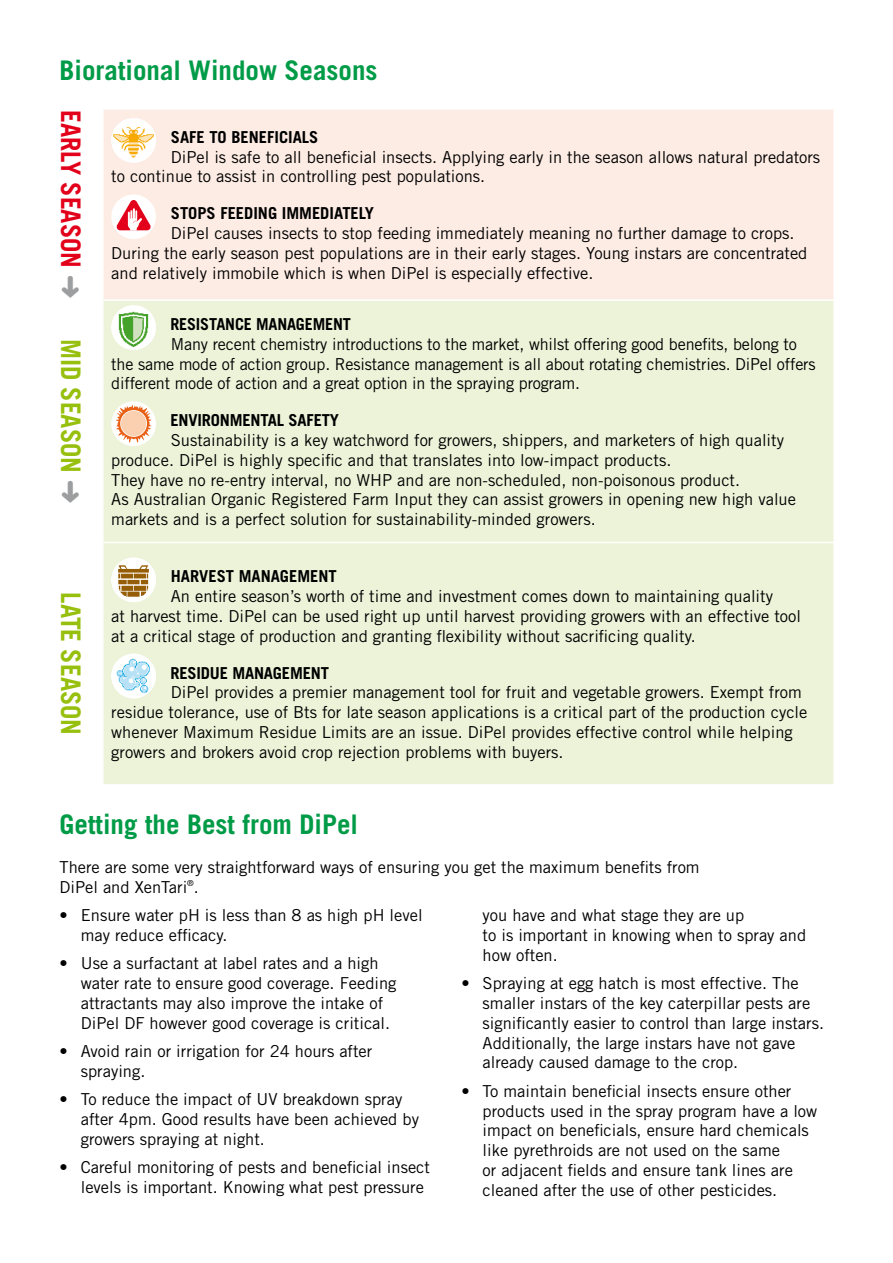
<style>
.page{position:relative;width:893px;height:1263px;background:#fff}
.page>*{position:absolute;margin:0;border:0;box-sizing:border-box;transform-origin:0 0}
.t1{font:700 27px "Trade Gothic";color:#009b47}
.t2{font:700 27px "Trade Gothic";color:#97bf0d;scale:.95 1}
.t3{font:700 27px "Trade Gothic";color:#e2001a;scale:.95 1}
.t4{font:16.5px/19.8px "Trade Gothic";color:#000}
.t5{font:700 16.5px "Trade Gothic";letter-spacing:-.01em;color:#000}
.t6{font:8.25px "Trade Gothic";color:#000}
.s1{color:#9c9e9f}
</style>
<div class="page">
<div style="left:103px;top:109px;width:731px;height:191px;background:#fdece4"></div>
<div style="left:104px;top:301px;width:729px;height:483px;background:#edf3d9"></div>
<hr style="left:102px;top:109px;width:2px;height:190px;background:#fff">
<hr style="left:833px;top:109px;width:2px;height:190px;background:#fff">
<hr style="left:103px;top:299px;width:732px;height:2px;background:#fff">
<hr style="left:103px;top:542px;width:732px;height:1px;background:#fff">
<img style="left:111px;top:119px;width:45px;height:44px">
<div style="left:111px;top:194px;width:45px;height:45px;background:#fff;border-radius:50%"></div>
<svg style="left:116px;top:200px;width:35px;height:31px"></svg>
<img style="left:111px;top:307px;width:45px;height:43px">
<div style="left:111px;top:401px;width:45px;height:45px;background:#fff;border-radius:50%"></div>
<svg style="left:116px;top:405px;width:35px;height:38px"></svg>
<svg style="left:120px;top:410px;width:27px;height:27px"></svg>
<div style="left:121px;top:411px;width:25px;height:25px;background:#fad0b0;border-radius:50%"></div>
<img style="left:111px;top:559px;width:45px;height:43px">
<img style="left:111px;top:654px;width:45px;height:44px;border-radius:22px">
<h1 class="t1" style="left:60px;top:54px;width:320px">Biorational Window Seasons</h1>
<h1 class="t3" style="left:87px;top:110px;width:200px;rotate:90deg">EARLY SEASON <span class="s1">➜</span></h1>
<p class="t5" style="left:171px;top:127px;width:149px">SAFE TO BENEFICIALS</p>
<p class="t4" style="left:111px;top:147px;width:710px;text-indent:60px">DiPel is safe to all beneficial insects. Applying early in the season allows natural predators to continue to assist in controlling pest populations.</p>
<p class="t5" style="left:171px;top:203px;width:205px">STOPS FEEDING IMMEDIATELY</p>
<p class="t4" style="left:111px;top:223px;width:698px;text-indent:60px">DiPel causes insects to stop feeding immediately meaning no further damage to crops.<br>During the early season pest populations are in their early stages. Young instars are concentrated and relatively immobile which is when DiPel is especially effective.</p>
<h1 class="t2" style="left:87px;top:339px;width:175px;rotate:90deg">MID SEASON <span class="s1">➜</span></h1>
<h1 class="t2" style="left:87px;top:592px;width:152px;rotate:90deg">LATE SEASON</h1>
<p class="t5" style="left:170px;top:314px;width:182px">RESISTANCE MANAGEMENT</p>
<p class="t4" style="left:111px;top:334px;width:706px;text-indent:60px">Many recent chemistry introductions to the market, whilst offering good benefits, belong to the same mode of action group. Resistance management is all about rotating chemistries. DiPel offers different mode of action and a great option in the spraying program.</p>
<p class="t5" style="left:170px;top:410px;width:170px">ENVIRONMENTAL SAFETY</p>
<p class="t4" style="left:111px;top:430px;width:686px;text-indent:60px">Sustainability is a key watchword for growers, shippers, and marketers of high quality produce. DiPel is highly specific and that translates into low-impact products.<br>They have no re-entry interval, no WHP and are non-scheduled, non-poisonous product.<br>As Australian Organic Registered Farm Input they can assist growers in opening new high value markets and is a perfect solution for sustainability-minded growers.</p>
<p class="t5" style="left:171px;top:566px;width:167px">HARVEST MANAGEMENT</p>
<p class="t4" style="left:111px;top:586px;width:691px;text-indent:60px">An entire season’s worth of time and investment comes down to maintaining quality<br>at harvest time. DiPel can be used right up until harvest providing growers with an effective tool at a critical stage of production and granting flexibility without sacrificing quality.</p>
<p class="t5" style="left:170px;top:662px;width:160px">RESIDUE MANAGEMENT</p>
<p class="t4" style="left:111px;top:682px;width:698px;text-indent:60px">DiPel provides a premier management tool for fruit and vegetable growers. Exempt from residue tolerance, use of Bts for late season applications is a critical part of the production cycle whenever Maximum Residue Limits are an issue. DiPel provides effective control while helping growers and brokers avoid crop rejection problems with buyers.</p>
<h1 class="t1" style="left:60px;top:807px;width:300px">Getting the Best from DiPel</h1>
<p class="t4" style="left:60px;top:857px;width:642px">There are some very straightforward ways of ensuring you get the maximum benefits from<br>DiPel and XenTari .</p>
<p class="t6" style="left:187px;top:878px;width:8px">®</p>
<p class="t4" style="left:81px;top:905px;width:343px;text-indent:-21px">• Ensure water pH is less than 8 as high pH level may reduce efficacy.</p>
<p class="t4" style="left:81px;top:953px;width:317px;text-indent:-21px">• Use a surfactant at label rates and a high water rate to ensure good coverage. Feeding attractants may also improve the intake of DiPel DF however good coverage is critical.</p>
<p class="t4" style="left:81px;top:1041px;width:293px;text-indent:-21px">• Avoid rain or irrigation for 24 hours after spraying.</p>
<p class="t4" style="left:81px;top:1089px;width:340px;text-indent:-21px">• To reduce the impact of UV breakdown spray after 4pm. Good results have been achieved by growers spraying at night.</p>
<p class="t4" style="left:81px;top:1157px;width:351px;text-indent:-21px">• Careful monitoring of pests and beneficial insect levels is important. Knowing what pest pressure</p>
<p class="t4" style="left:483px;top:905px;width:325px">you have and what stage they are up<br>to is important in knowing when to spray and how often.</p>
<p class="t4" style="left:483px;top:973px;width:343px;text-indent:-21px">• Spraying at egg hatch is most effective. The smaller instars of the key caterpillar pests are significantly easier to control than large instars.<br>Additionally, the large instars have not gave already caused damage to the crop.</p>
<p class="t4" style="left:483px;top:1081px;width:336px;text-indent:-21px">• To maintain beneficial insects ensure other products used in the spray program have a low impact on beneficials, ensure hard chemicals like pyrethroids are not used on the same<br>or adjacent fields and ensure tank lines are cleaned after the use of other pesticides.</p>
</div>
